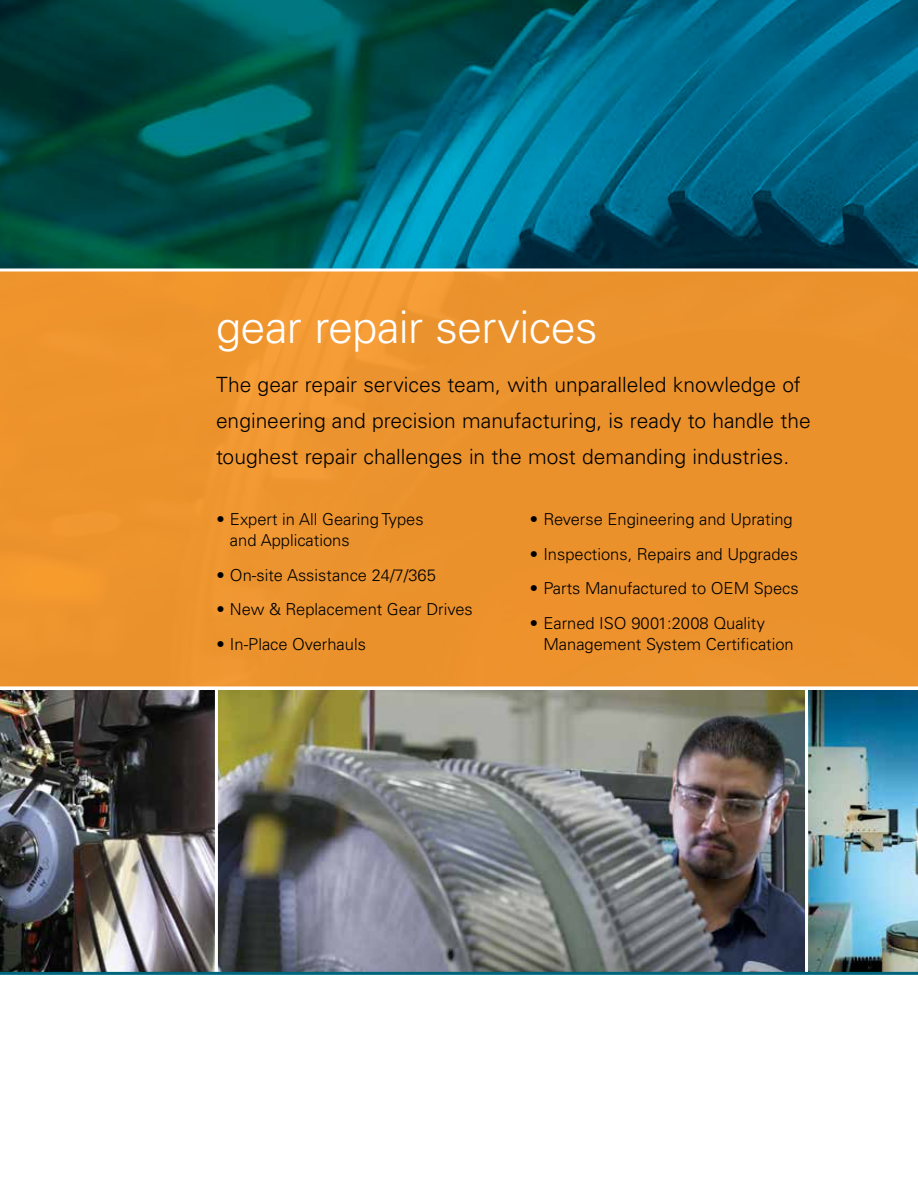
<style>
.page{position:relative;width:918px;height:1188px;background:#fff}
.page>*{position:absolute;margin:0;border:0;box-sizing:border-box;transform-origin:0 0}
.t1{font:300 45px "Univers LT Std";letter-spacing:-.015em;color:#fff}
.t2{font:300 21px/36px "Univers LT Std";color:#000}
.t3{font:300 16.5px/21px "Univers LT Std";color:#000}
</style>
<div class="page">
<svg style="left:0;top:0;width:918px;height:268px;background:#005967"></svg>
<div style="left:0;top:270px;width:918px;height:416px;background:#eb922c"></div>
<hr style="left:0;top:268px;width:918px;height:3px;background:#fff">
<img style="left:0;top:690px;width:918px;height:282px">
<hr style="left:805px;top:689px;width:3px;height:284px;background:#fff">
<hr style="left:215px;top:689px;width:3px;height:284px;background:#fff">
<hr style="left:0;top:972px;width:918px;height:3px;background:#00667d">
<h1 class="t1" style="left:216px;top:310px;width:383px">gear repair services</h1>
<p class="t2" style="left:216px;top:369px;width:596px">The gear repair services team, with unparalleled knowledge of engineering and precision manufacturing, is ready to handle the toughest repair challenges in the most demanding industries.</p>
<p class="t3" style="left:230px;top:510px;width:195px;text-indent:-13px">• Expert in All Gearing Types and Applications</p>
<p class="t3" style="left:216px;top:566px;width:221px">• On-site Assistance 24/7/365</p>
<p class="t3" style="left:216px;top:600px;width:258px">• New &amp; Replacement Gear Drives</p>
<p class="t3" style="left:216px;top:635px;width:151px">• In-Place Overhauls</p>
<p class="t3" style="left:530px;top:510px;width:264px">• Reverse Engineering and Uprating</p>
<p class="t3" style="left:530px;top:545px;width:270px">• Inspections, Repairs and Upgrades</p>
<p class="t3" style="left:530px;top:579px;width:270px">• Parts Manufactured to OEM Specs</p>
<p class="t3" style="left:543px;top:614px;width:252px;text-indent:-13px">• Earned ISO 9001:2008 Quality<br>Management System Certification</p>
</div>
